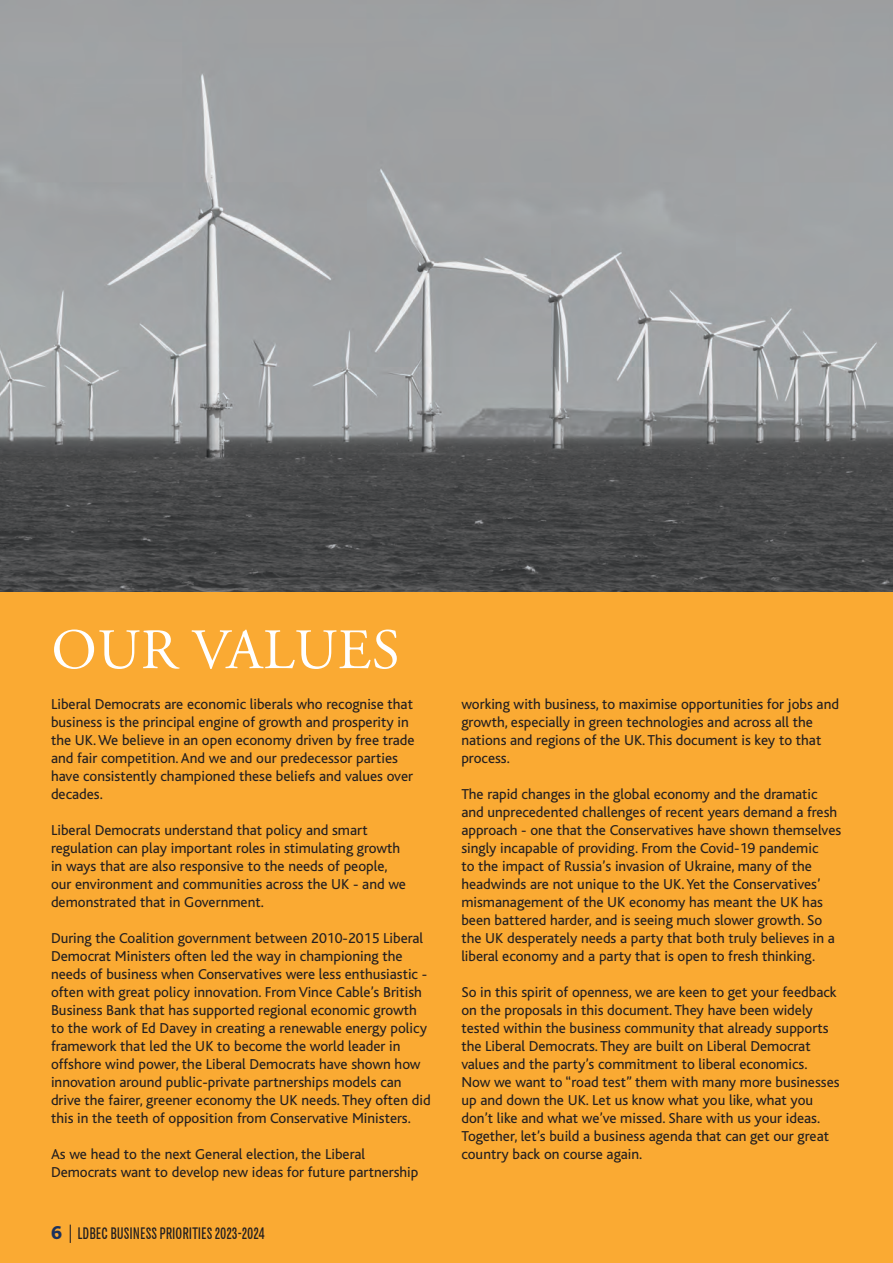
<style>
.page{position:relative;width:893px;height:1263px;background:#fff}
.page>*{position:absolute;margin:0;border:0;box-sizing:border-box;transform-origin:0 0}
.t1{font:57px "Adobe Garamond Pro";letter-spacing:.015em;color:#fff}
.t2{font:16.5px "Chartwell Bars";color:#231f20}
.t3{font:15px/18px "Bliss";color:#231f20}
.s1{font-family:"Bliss";font-weight:800;font-size:19.5px;color:#1a315d}
.s2{font-size:18px}
</style>
<div class="page">
<div style="left:0;top:583px;width:893px;height:680px;background:#faaa33"></div>
<img style="left:0;top:0;width:893px;height:591px">
<p class="t1" style="left:51px;top:616px;width:350px">OUR VALUES</p>
<p class="t3" style="left:51px;top:695px;width:365px">Liberal Democrats are economic liberals who recognise that business is the principal engine of growth and prosperity in the UK. We believe in an open economy driven by free trade and fair competition. And we and our predecessor parties have consistently championed these beliefs and values over decades.</p>
<p class="t3" style="left:51px;top:821px;width:357px">Liberal Democrats understand that policy and smart regulation can play important roles in stimulating growth in ways that are also responsive to the needs of people, our environment and communities across the UK - and we demonstrated that in Government.</p>
<p class="t3" style="left:51px;top:929px;width:381px">During the Coalition government between 2010-2015 Liberal Democrat Ministers often led the way in championing the needs of business when Conservatives were less enthusiastic - often with great policy innovation. From Vince Cable’s British Business Bank that has supported regional economic growth to the work of Ed Davey in creating a renewable energy policy framework that led the UK to become the world leader in offshore wind power, the Liberal Democrats have shown how innovation around public-private partnerships models can drive the fairer, greener economy the UK needs. They often did this in the teeth of opposition from Conservative Ministers.</p>
<p class="t3" style="left:51px;top:1145px;width:369px">As we head to the next General election, the Liberal<br>Democrats want to develop new ideas for future partnership</p>
<p class="t2" style="left:51px;top:1223px;width:215px"><span class="s1">6</span> <span class="s2">|</span> LDBEC BUSINESS PRIORITIES 2023-2024</p>
<p class="t3" style="left:461px;top:695px;width:379px">working with business, to maximise opportunities for jobs and growth, especially in green technologies and across all the nations and regions of the UK. This document is key to that process.</p>
<p class="t3" style="left:461px;top:785px;width:381px">The rapid changes in the global economy and the dramatic and unprecedented challenges of recent years demand a fresh approach - one that the Conservatives have shown themselves singly incapable of providing. From the Covid-19 pandemic<br>to the impact of Russia’s invasion of Ukraine, many of the headwinds are not unique to the UK. Yet the Conservatives’ mismanagement of the UK economy has meant the UK has been battered harder, and is seeing much slower growth. So the UK desperately needs a party that both truly believes in a liberal economy and a party that is open to fresh thinking.</p>
<p class="t3" style="left:461px;top:983px;width:380px">So in this spirit of openness, we are keen to get your feedback on the proposals in this document. They have been widely tested within the business community that already supports the Liberal Democrats. They are built on Liberal Democrat values and the party’s commitment to liberal economics.<br>Now we want to “road test” them with many more businesses up and down the UK. Let us know what you like, what you don’t like and what we’ve missed. Share with us your ideas.<br>Together, let’s build a business agenda that can get our great country back on course again.</p>
</div>
